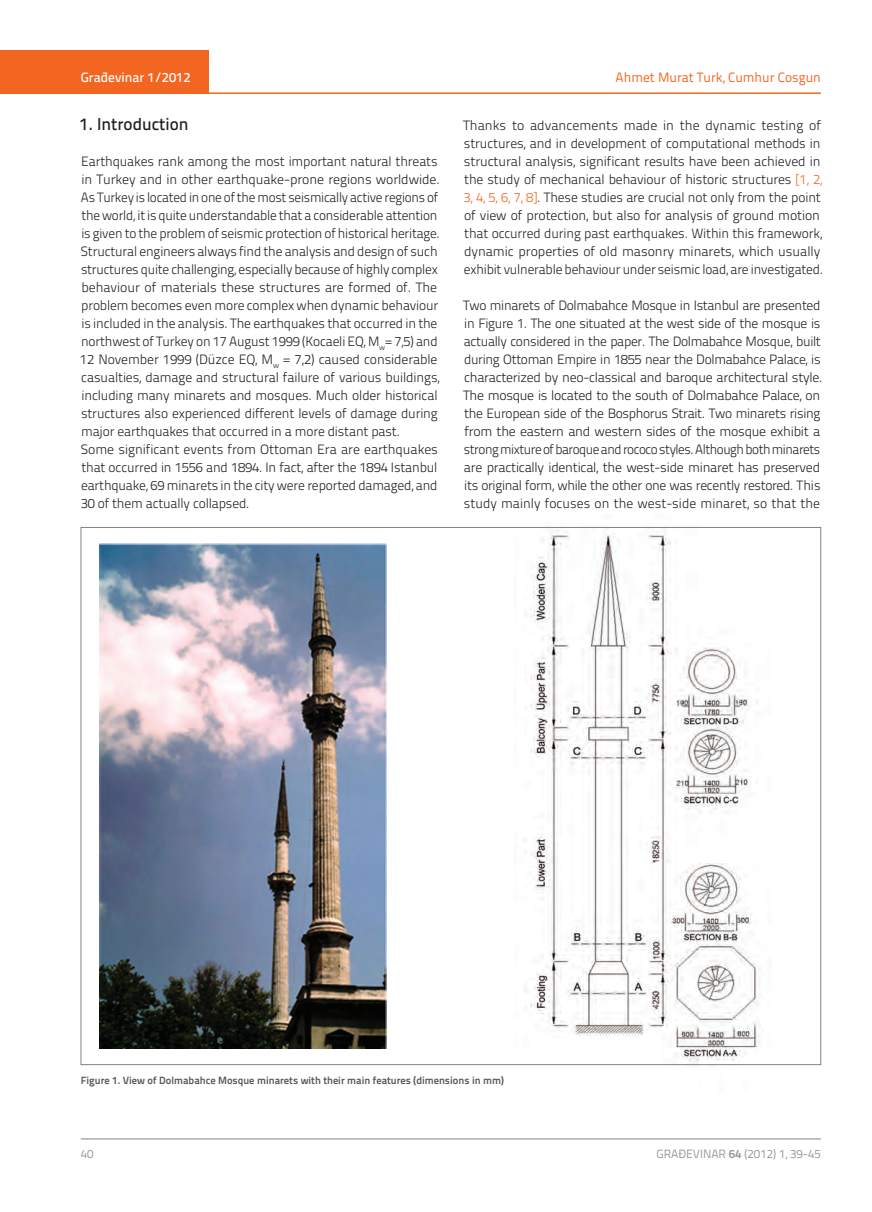
<style>
.page{position:relative;width:872px;height:1212px;background:#fff}
.page>*{position:absolute;margin:0;border:0;box-sizing:border-box;transform-origin:0 0}
.t1{font:500 17.25px "Titillium Text 22 L";color:#231f20}
.t2{font:300 13.5px/18px "Titillium Text 22 L";letter-spacing:-.01em;color:#231f20}
.t3{font:13.5px "Titillium Text 22 L";color:#f36621}
.t4{font:500 13.5px "Titillium Text 22 L";color:#fff}
.t5{font:12px "Titillium Text 22 L";color:#97999c}
.t6{font:700 10.5px "Titillium Text 22 L";color:#57585a}
.s1{color:#f36621}
.s2{font-weight:700}
</style>
<div class="page">
<div style="left:0;top:50px;width:208px;height:44px;background:#f36621"></div>
<hr style="left:0;top:92px;width:821px;height:2px;background:#f36621">
<hr style="left:81px;top:1139px;width:740px;height:1px;background:#808285">
<img style="left:514px;top:526px;width:258px;height:540px">
<img style="left:100px;top:544px;width:287px;height:504px">
<p class="t4" style="left:81px;top:67px;width:111px">Građevinar 1/2012</p>
<p class="t1" style="left:80px;top:110px;width:111px">1. Introduction</p>
<p class="t2" style="left:80px;top:151px;width:361px">Earthquakes rank among the most important natural threats in Turkey and in other earthquake-prone regions worldwide.<br>As Turkey is located in one of the most seismically active regions of the world, it is quite understandable that a considerable attention is given to the problem of seismic protection of historical heritage.<br>Structural engineers always find the analysis and design of such structures quite challenging, especially because of highly complex behaviour of materials these structures are formed of. The problem becomes even more complex when dynamic behaviour is included in the analysis. The earthquakes that occurred in the northwest of Turkey on 17 August 1999 (Kocaeli EQ, M<sub>w</sub>= 7,5) and 12 November 1999 (Düzce EQ, M<sub>w</sub> = 7,2) caused considerable casualties, damage and structural failure of various buildings, including many minarets and mosques. Much older historical structures also experienced different levels of damage during major earthquakes that occurred in a more distant past.</p>
<p class="t2" style="left:81px;top:439px;width:359px;text-align:justify">Some significant events from Ottoman Era are earthquakes that occurred in 1556 and 1894. In fact, after the 1894 Istanbul earthquake, 69 minarets in the city were reported damaged, and 30 of them actually collapsed.</p>
<p class="t3" style="left:615px;top:68px;width:207px">Ahmet Murat Turk, Cumhur Cosgun</p>
<p class="t2" style="left:463px;top:115px;width:361px">Thanks to advancements made in the dynamic testing of structures, and in development of computational methods in structural analysis, significant results have been achieved in the study of mechanical behaviour of historic structures <span class="s1">[1, 2, 3, 4, 5, 6, 7, 8]</span>. These studies are crucial not only from the point of view of protection, but also for analysis of ground motion that occurred during past earthquakes. Within this framework, dynamic properties of old masonry minarets, which usually exhibit vulnerable behaviour under seismic load, are investigated.</p>
<p class="t2" style="left:463px;top:295px;width:361px">Two minarets of Dolmabahce Mosque in Istanbul are presented in Figure 1. The one situated at the west side of the mosque is actually considered in the paper. The Dolmabahce Mosque, built during Ottoman Empire in 1855 near the Dolmabahce Palace, is characterized by neo-classical and baroque architectural style.<br>The mosque is located to the south of Dolmabahce Palace, on the European side of the Bosphorus Strait. Two minarets rising from the eastern and western sides of the mosque exhibit a strong mixture of baroque and rococo styles. Although both minarets are practically identical, the west-side minaret has preserved its original form, while the other one was recently restored. This study mainly focuses on the west-side minaret, so that the</p>
<p class="t6" style="left:81px;top:1072px;width:424px">Figure 1. View of Dolmabahce Mosque minarets with their main features (dimensions in mm)</p>
<p class="t5" style="left:81px;top:1144px;width:14px">40</p>
<p class="t5" style="left:656px;top:1144px;width:166px">GRAĐEVINAR <span class="s2">64</span> (2012) 1, 39-45</p>
</div>
